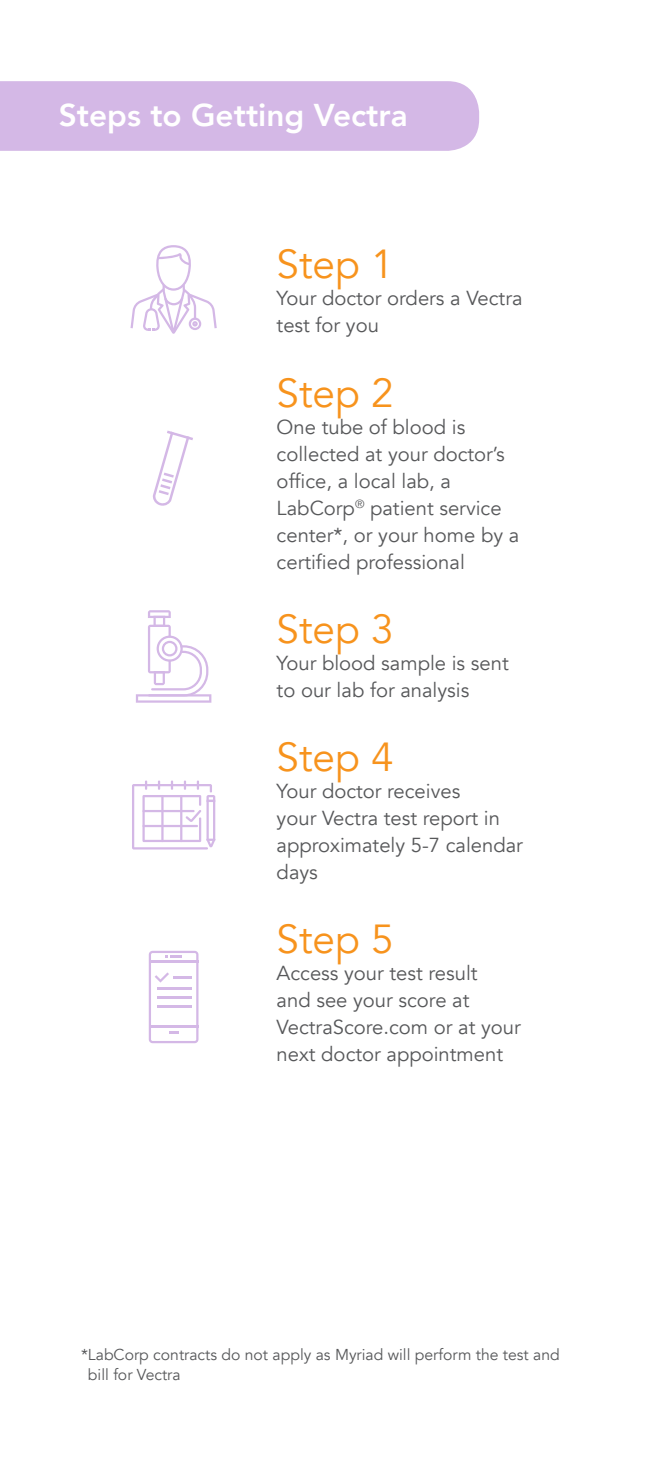
<style>
.page{position:relative;width:648px;height:1458px;background:#fff}
.page>*{position:absolute;margin:0;border:0;box-sizing:border-box;transform-origin:0 0}
.t1{font:40.5px "Avenir";color:#f7931d}
.t2{font:800 31.5px "Avenir";color:#fff}
.t3{font:20.25px/27px "Avenir";color:#57585a}
.t4{font:15.75px/20.2px "Avenir";color:#57585a}
</style>
<div class="page">
<div style="left:0;top:81px;width:479px;height:70px;background:#d4b8e6"></div>
<svg style="left:131px;top:245px;width:86px;height:89px"></svg>
<svg style="left:132px;top:780px;width:83px;height:70px"></svg>
<hr style="left:142px;top:810px;width:53px;height:2px;background:#d4b8e6">
<hr style="left:142px;top:825px;width:56px;height:2px;background:#d4b8e6">
<hr style="left:161px;top:795px;width:3px;height:47px;background:#d4b8e6">
<hr style="left:180px;top:795px;width:2px;height:47px;background:#d4b8e6">
<svg style="left:152px;top:431px;width:41px;height:75px"></svg>
<svg style="left:136px;top:610px;width:75px;height:93px"></svg>
<svg style="left:149px;top:951px;width:49px;height:92px"></svg>
<hr style="left:157px;top:987px;width:34px;height:3px;background:#d4b8e6">
<hr style="left:157px;top:997px;width:34px;height:2px;background:#d4b8e6">
<hr style="left:157px;top:1006px;width:34px;height:2px;background:#d4b8e6">
<p class="t2" style="left:59px;top:91px;width:350px">Steps to Getting Vectra</p>
<p class="t1" style="left:277px;top:240px;width:119px">Step 1</p>
<p class="t3" style="left:277px;top:285px;width:247px">Your doctor orders a Vectra test for you</p>
<p class="t1" style="left:277px;top:369px;width:119px">Step 2</p>
<p class="t3" style="left:277px;top:413px;width:244px">One tube of blood is collected at your doctor’s office, a local lab, a<br>LabCorp<sup>®</sup> patient service center*, or your home by a certified professional</p>
<p class="t1" style="left:277px;top:605px;width:119px">Step 3</p>
<p class="t3" style="left:277px;top:650px;width:234px">Your blood sample is sent to our lab for analysis</p>
<p class="t1" style="left:277px;top:733px;width:119px">Step 4</p>
<p class="t3" style="left:277px;top:778px;width:248px">Your doctor receives<br>your Vectra test report in approximately 5-7 calendar days</p>
<p class="t1" style="left:277px;top:915px;width:119px">Step 5</p>
<p class="t3" style="left:277px;top:960px;width:246px">Access your test result<br>and see your score at<br>VectraScore.com or at your next doctor appointment</p>
<p class="t4" style="left:88px;top:1344px;width:473px;text-indent:-7px">*LabCorp contracts do not apply as Myriad will perform the test and bill for Vectra</p>
</div>
